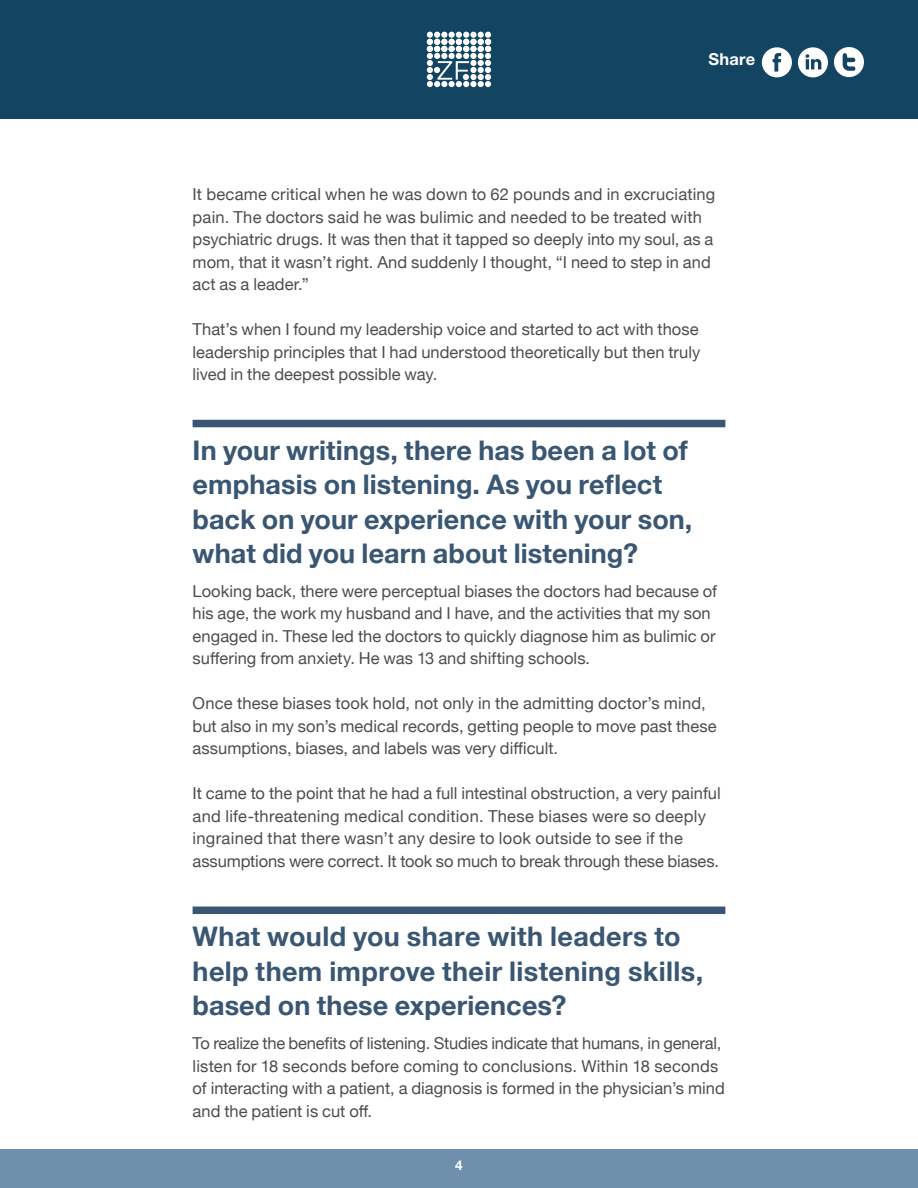
<style>
.page{position:relative;width:918px;height:1188px;background:#fff}
.page>*{position:absolute;margin:0;border:0;box-sizing:border-box;transform-origin:0 0}
.t1{font:700 27px/34.5px "Helvetica Neue";letter-spacing:.005em;color:#395672}
.t2{font:16.5px/22.5px "Helvetica Neue";letter-spacing:.005em;color:#4d4d4f}
.t3{font:700 16.5px "Helvetica Neue LT Std";letter-spacing:.015em;color:#fff}
.t4{font:700 13.5px "Helvetica Neue LT Std";color:#fff}
</style>
<div class="page">
<div style="left:0;top:0;width:918px;height:119px;background:#134563"></div>
<div style="left:0;top:1149px;width:918px;height:39px;background:#6e90ac"></div>
<div style="left:470px;top:53px;width:7px;height:6px;background:#fff;border-radius:50%"></div>
<div style="left:470px;top:60px;width:7px;height:6px;background:#fff;border-radius:50%"></div>
<div style="left:470px;top:67px;width:7px;height:6px;background:#fff;border-radius:50%"></div>
<div style="left:470px;top:39px;width:7px;height:6px;background:#fff;border-radius:50%"></div>
<div style="left:470px;top:46px;width:7px;height:6px;background:#fff;border-radius:50%"></div>
<div style="left:470px;top:32px;width:7px;height:6px;background:#fff;border-radius:50%"></div>
<div style="left:470px;top:74px;width:7px;height:6px;background:#fff;border-radius:50%"></div>
<div style="left:470px;top:81px;width:7px;height:6px;background:#fff;border-radius:50%"></div>
<svg style="left:478px;top:32px;width:13px;height:55px"></svg>
<svg style="left:427px;top:32px;width:42px;height:55px"></svg>
<svg style="left:798px;top:47px;width:30px;height:30px"></svg>
<svg style="left:834px;top:47px;width:30px;height:30px"></svg>
<svg style="left:762px;top:47px;width:30px;height:30px"></svg>
<div style="left:193px;top:420px;width:532px;height:7px;background:#395672"></div>
<div style="left:193px;top:907px;width:532px;height:7px;background:#395672"></div>
<p class="t3" style="left:708px;top:49px;width:48px">Share</p>
<p class="t2" style="left:193px;top:184px;width:524px">It became critical when he was down to 62 pounds and in excruciating pain. The doctors said he was bulimic and needed to be treated with psychiatric drugs. It was then that it tapped so deeply into my soul, as a mom, that it wasn’t right. And suddenly I thought, “I need to step in and act as a leader.”</p>
<p class="t2" style="left:193px;top:319px;width:509px;text-align:justify">That’s when I found my leadership voice and started to act with those leadership principles that I had understood theoretically but then truly lived in the deepest possible way.</p>
<h1 class="t1" style="left:193px;top:434px;width:501px">In your writings, there has been a lot of emphasis on listening. As you reflect back on your experience with your son, what did you learn about listening?</h1>
<p class="t2" style="left:193px;top:581px;width:526px">Looking back, there were perceptual biases the doctors had because of his age, the work my husband and I have, and the activities that my son engaged in. These led the doctors to quickly diagnose him as bulimic or suffering from anxiety. He was 13 and shifting schools.</p>
<p class="t2" style="left:193px;top:693px;width:526px">Once these biases took hold, not only in the admitting doctor’s mind, but also in my son’s medical records, getting people to move past these assumptions, biases, and labels was very difficult.</p>
<p class="t2" style="left:193px;top:783px;width:530px">It came to the point that he had a full intestinal obstruction, a very painful and life-threatening medical condition. These biases were so deeply ingrained that there wasn’t any desire to look outside to see if the assumptions were correct. It took so much to break through these biases.</p>
<h1 class="t1" style="left:193px;top:920px;width:512px">What would you share with leaders to help them improve their listening skills, based on these experiences?</h1>
<p class="t2" style="left:193px;top:1033px;width:534px">To realize the benefits of listening. Studies indicate that humans, in general, listen for 18 seconds before coming to conclusions. Within 18 seconds of interacting with a patient, a diagnosis is formed in the physician’s mind and the patient is cut off.</p>
<p class="t4" style="left:455px;top:1157px;width:9px">4</p>
</div>
